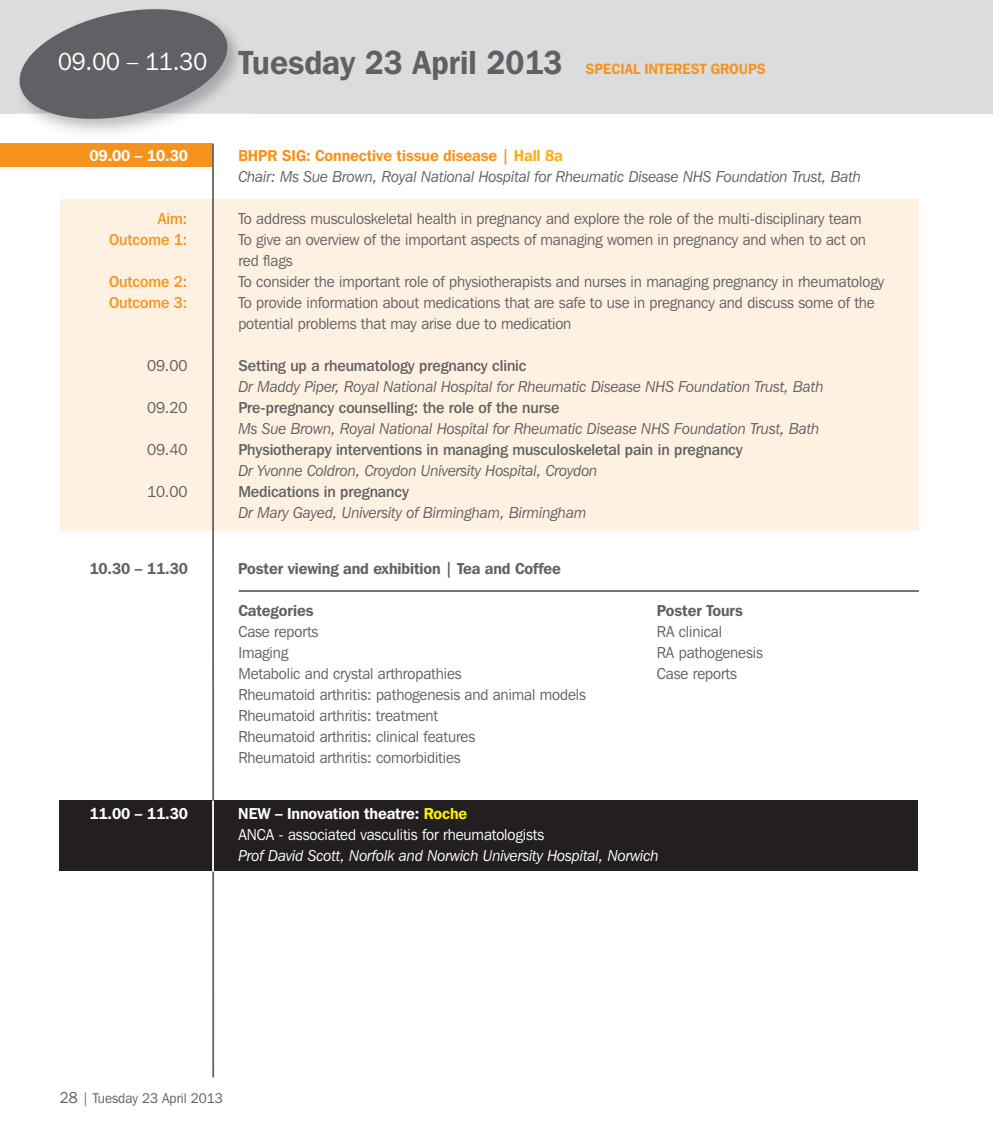
<style>
.page{position:relative;width:993px;height:1141px;background:#fff}
.page>*{position:absolute;margin:0;border:0;box-sizing:border-box;transform-origin:0 0}
.t1{font:600 33.25px "Franklin Gothic IT Cby BT";color:#606164;scale:.94 1}
.t2{font:15.75px/21px "Franklin Gothic IT Cby BT";letter-spacing:-.005em;color:#606164;scale:.96 1}
.t3{font:italic 15.75px/21px "Franklin Gothic IT Cby BT";letter-spacing:-.005em;color:#606164;scale:.96 1}
.t4{font:500 15.75px "Franklin Gothic IT Cby BT";letter-spacing:-.005em;color:#606164;scale:.96 1}
.t5{font:600 15.75px "Franklin Gothic IT Cby BT";letter-spacing:-.005em;color:#606164;scale:.96 1}
.t6{font:15.75px/21px "Franklin Gothic IT Cby BT";letter-spacing:-.005em;color:#fff;scale:.96 1}
.t7{font:italic 15.75px "Franklin Gothic IT Cby BT";letter-spacing:-.005em;color:#fff;scale:.96 1}
.t8{font:500 15.75px "Franklin Gothic IT Cby BT";letter-spacing:-.005em;color:#f7931d;scale:.96 1}
.t9{font:600 15.75px "Franklin Gothic IT Cby BT";letter-spacing:-.005em;color:#fff;scale:.96 1}
.t10{font:600 14.88px "Franklin Gothic IT Cby BT";color:#f7931d;scale:.94 1}
.t11{font:14px "Franklin Gothic IT Cby BT";color:#606164;scale:.96 1}
.s1{font-weight:400;font-size:24.5px;color:#fff}
.s2{font-weight:600;font-style:normal;color:#f7931d}
.s3{font-weight:600;font-style:normal;color:#fbad18}
.s4{font-weight:600}
.s5{font-weight:600;color:#fff200}
.s6{font-size:15.75px}
</style>
<div class="page">
<div style="left:0;top:0;width:992px;height:113px;background:#dbdcde"></div>
<img style="left:16px;top:113px;width:237px;height:31px">
<svg style="left:14px;top:8px;width:219px;height:118px"></svg>
<div style="left:60px;top:800px;width:857px;height:71px;background:#231f20"></div>
<div style="left:0;top:144px;width:213px;height:23px;background:#f7931d"></div>
<div style="left:60px;top:199px;width:858px;height:332px;background:#fff1e1"></div>
<hr style="left:212px;top:144px;width:2px;height:933px;background:#606164">
<hr style="left:238px;top:590px;width:680px;height:2px;background:#606164">
<hr style="left:212px;top:801px;width:2px;height:70px;background:#fff">
<h1 class="t1" style="left:58px;top:51px;width:538px"><span class="s1">09.00 – 11.30</span> Tuesday 23 April 2013</h1>
<p class="t10" style="left:585px;top:64px;width:193px">SPECIAL INTEREST GROUPS</p>
<p class="t9" style="left:89px;top:150px;width:104px">09.00 – 10.30</p>
<p class="t3" style="left:238px;top:146px;width:650px"><span class="s2">BHPR SIG: Connective tissue disease |</span> <span class="s3">Hall 8a<br></span>Chair: Ms Sue Brown, Royal National Hospital for Rheumatic Disease NHS Foundation Trust, Bath</p>
<p class="t8" style="left:158px;top:213px;width:32px">Aim:</p>
<p class="t2" style="left:238px;top:209px;width:650px">To address musculoskeletal health in pregnancy and explore the role of the multi-disciplinary team</p>
<p class="t8" style="left:109px;top:234px;width:83px">Outcome 1:</p>
<p class="t2" style="left:238px;top:230px;width:655px">To give an overview of the important aspects of managing women in pregnancy and when to act on red flags</p>
<p class="t8" style="left:109px;top:276px;width:83px">Outcome 2:</p>
<p class="t2" style="left:238px;top:272px;width:674px">To consider the important role of physiotherapists and nurses in managing pregnancy in rheumatology</p>
<p class="t8" style="left:109px;top:297px;width:83px">Outcome 3:</p>
<p class="t2" style="left:238px;top:293px;width:664px">To provide information about medications that are safe to use in pregnancy and discuss some of the potential problems that may arise due to medication</p>
<p class="t2" style="left:147px;top:356px;width:43px">09.00</p>
<p class="t4" style="left:238px;top:360px;width:301px">Setting up a rheumatology pregnancy clinic</p>
<p class="t3" style="left:238px;top:377px;width:611px">Dr Maddy Piper, Royal National Hospital for Rheumatic Disease NHS Foundation Trust, Bath</p>
<p class="t2" style="left:147px;top:398px;width:43px">09.20</p>
<p class="t4" style="left:238px;top:402px;width:336px">Pre-pregnancy counselling: the role of the nurse</p>
<p class="t3" style="left:238px;top:419px;width:606px">Ms Sue Brown, Royal National Hospital for Rheumatic Disease NHS Foundation Trust, Bath</p>
<p class="t2" style="left:147px;top:440px;width:43px">09.40</p>
<p class="t4" style="left:238px;top:444px;width:526px">Physiotherapy interventions in managing musculoskeletal pain in pregnancy</p>
<p class="t3" style="left:238px;top:461px;width:375px">Dr Yvonne Coldron, Croydon University Hospital, Croydon</p>
<p class="t2" style="left:147px;top:482px;width:43px">10.00</p>
<p class="t4" style="left:238px;top:486px;width:179px">Medications in pregnancy</p>
<p class="t3" style="left:238px;top:503px;width:364px">Dr Mary Gayed, University of Birmingham, Birmingham</p>
<p class="t5" style="left:89px;top:563px;width:104px">10.30 – 11.30</p>
<p class="t5" style="left:238px;top:563px;width:337px">Poster viewing and exhibition | Tea and Coffee</p>
<p class="t5" style="left:238px;top:605px;width:80px">Categories</p>
<p class="t5" style="left:656px;top:605px;width:91px">Poster Tours</p>
<p class="t2" style="left:238px;top:622px;width:85px">Case reports</p>
<p class="t2" style="left:656px;top:622px;width:69px">RA clinical</p>
<p class="t2" style="left:238px;top:643px;width:53px">Imaging</p>
<p class="t2" style="left:656px;top:643px;width:112px">RA pathogenesis</p>
<p class="t2" style="left:238px;top:664px;width:234px">Metabolic and crystal arthropathies</p>
<p class="t2" style="left:656px;top:664px;width:85px">Case reports</p>
<p class="t2" style="left:238px;top:685px;width:363px">Rheumatoid arthritis: pathogenesis and animal models Rheumatoid arthritis: treatment<br>Rheumatoid arthritis: clinical features<br>Rheumatoid arthritis: comorbidities</p>
<p class="t9" style="left:89px;top:808px;width:104px">11.00 – 11.30</p>
<p class="t6" style="left:238px;top:804px;width:320px"><span class="s4">NEW – Innovation theatre:</span> <span class="s5">Roche<br></span>ANCA - associated vasculitis for rheumatologists</p>
<p class="t7" style="left:238px;top:849px;width:439px">Prof David Scott, Norfolk and Norwich University Hospital, Norwich</p>
<p class="t11" style="left:60px;top:1093px;width:171px"><span class="s6">28</span> | Tuesday 23 April 2013</p>
</div>
